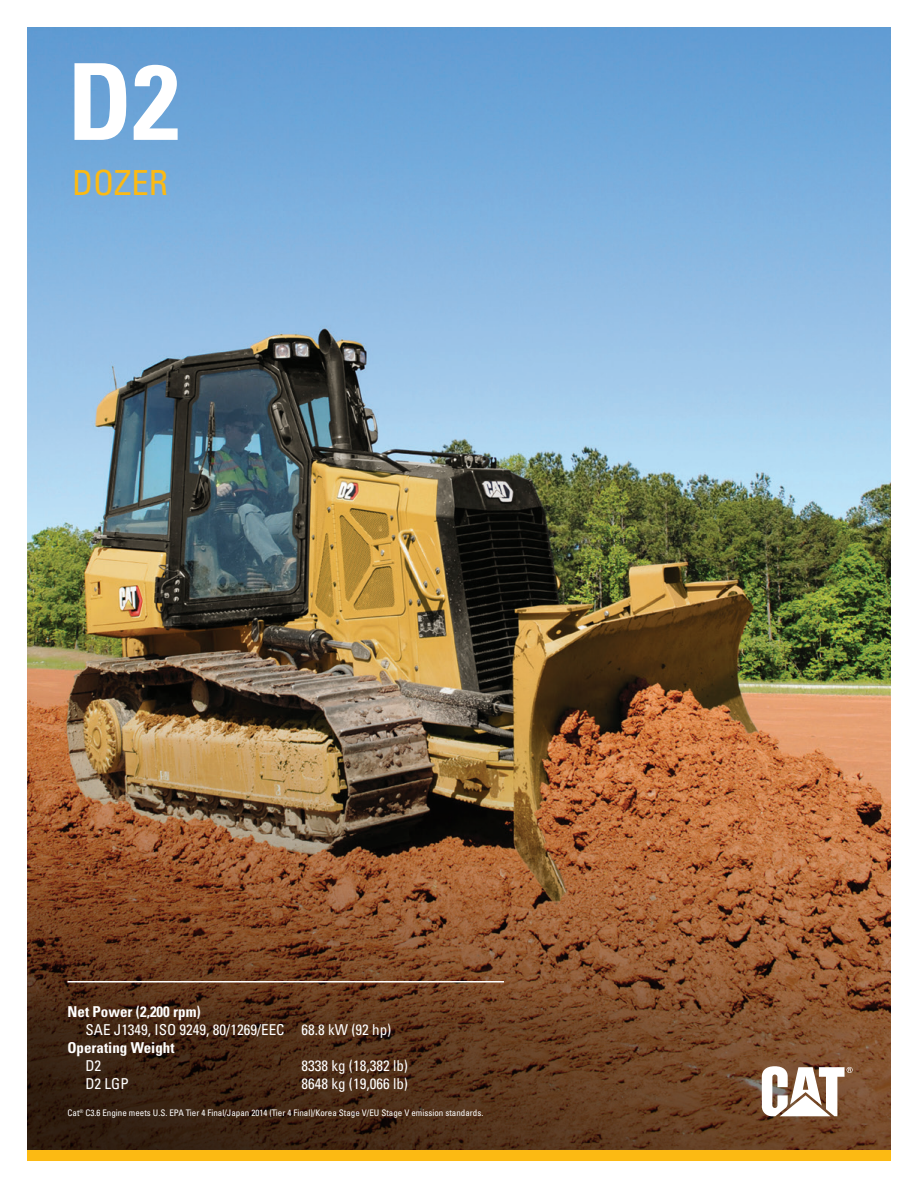
<style>
.page{position:relative;width:918px;height:1188px;background:#fff}
.page>*{position:absolute;margin:0;border:0;box-sizing:border-box;transform-origin:0 0}
.t1{font:700 condensed 106.2px "Univers LT Std";color:#fff}
.t2{font:condensed 34.5px "Univers LT Std";color:#fcba13}
.t3{font:condensed 15px "Univers LT Std";color:#fff}
.t4{font:700 condensed 15px "Univers LT Std";color:#fff}
.t5{font:condensed 9px "Univers LT Std";color:#fff}
</style>
<div class="page">
<img style="left:27px;top:27px;width:864px;height:396px">
<img style="left:27px;top:423px;width:864px;height:728px">
<svg style="left:762px;top:1066px;width:91px;height:50px"></svg>
<hr style="left:68px;top:981px;width:436px;height:1px;background:#fff">
<div style="left:27px;top:1151px;width:864px;height:10px;background:#fcba13"></div>
<h1 class="t1" style="left:68px;top:37px;width:114px">D2</h1>
<h2 class="t2" style="left:72px;top:160px;width:98px">DOZER</h2>
<h3 class="t4" style="left:68px;top:1002px;width:135px">Net Power (2,200 rpm)</h3>
<h3 class="t3" style="left:86px;top:1020px;width:307px">SAE J1349, ISO 9249, 80/1269/EEC 68.8 kW (92 hp)</h3>
<h3 class="t4" style="left:67px;top:1038px;width:109px">Operating Weight</h3>
<h3 class="t3" style="left:85px;top:1056px;width:17px">D2</h3>
<h3 class="t3" style="left:301px;top:1056px;width:108px">8338 kg (18,382 lb)</h3>
<h3 class="t3" style="left:85px;top:1074px;width:45px">D2 LGP</h3>
<h3 class="t3" style="left:301px;top:1074px;width:108px">8648 kg (19,066 lb)</h3>
<p class="t5" style="left:68px;top:1107px;width:417px">Cat<sup>®</sup> C3.6 Engine meets U.S. EPA Tier 4 Final/Japan 2014 (Tier 4 Final)/Korea Stage V/EU Stage V emission standards.</p>
</div>
